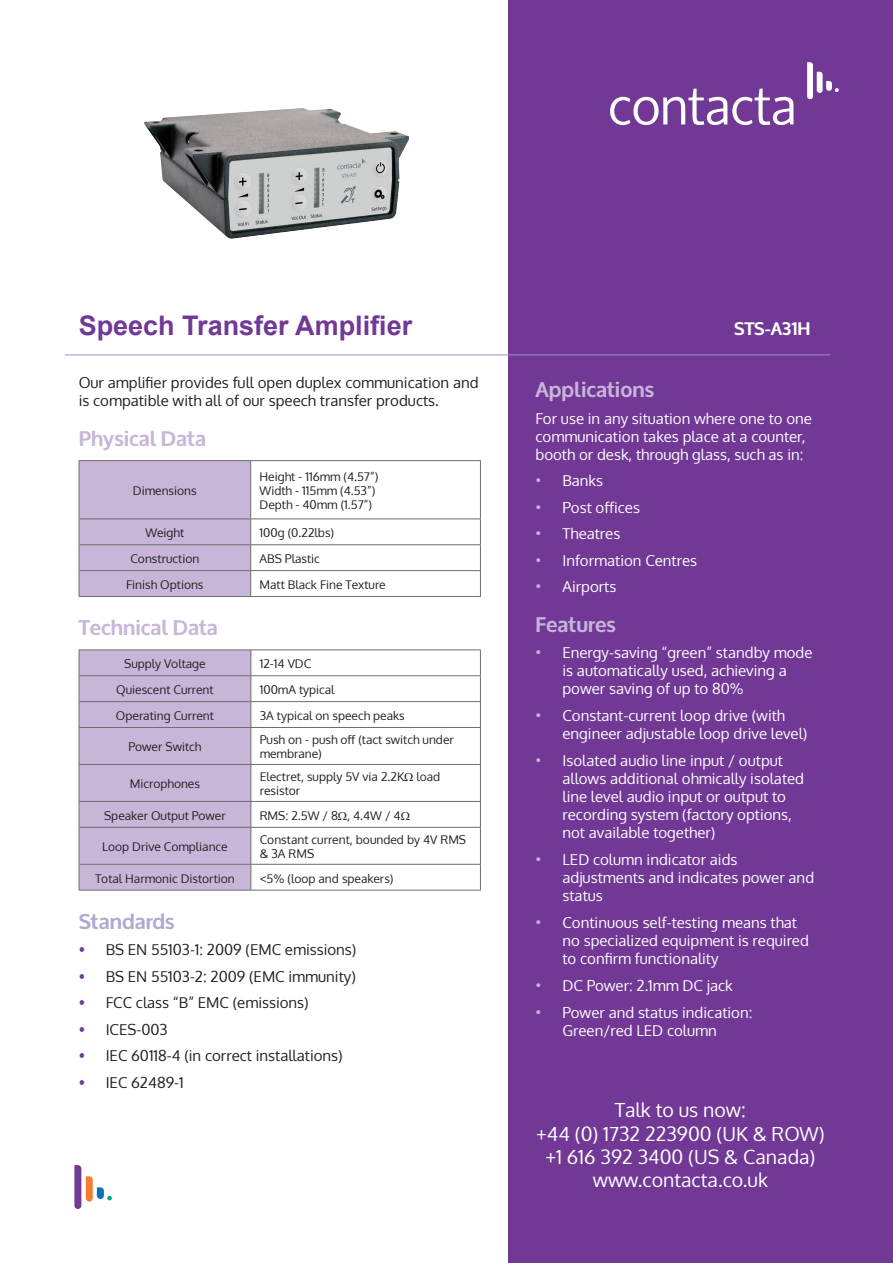
<style>
.page{position:relative;width:893px;height:1263px;background:#fff}
.page>*{position:absolute;margin:0;border:0;box-sizing:border-box;transform-origin:0 0}
.t1{font:700 27px "Arial";color:#713896}
.t2{font:700 21px "Oxygen";color:#c7b6d8}
.t3{font:700 21px "Oxygen";color:#b0a9d2}
.t4{font:700 21px "Oxygen";color:#c6b5d8}
.t5{font:19.5px "Oxygen";color:#fff}
.t6{font:700 18px "Oxygen";color:#fff}
.Paragraph_Style_1{font:15px/18px "Oxygen";color:#fff}
.t7{font:15px/18px "Oxygen";color:#231f20}
.t8{font:12px/14.4px "Oxygen";color:#231f20}
.s1{color:#713896}
.s2{font-weight:300;color:#c7b6d8}
</style>
<div class="page">
<div style="left:508px;top:0;width:385px;height:1263px;background:#713896"></div>
<hr style="left:79px;top:460px;width:172px;height:1px;background:#6d6d6e">
<hr style="left:79px;top:596px;width:172px;height:1px;background:#6d6d6e">
<hr style="left:251px;top:460px;width:230px;height:1px;background:#6d6d6e">
<hr style="left:480px;top:461px;width:1px;height:57px;background:#6d6d6e">
<hr style="left:251px;top:570px;width:230px;height:1px;background:#6d6d6e">
<hr style="left:251px;top:596px;width:230px;height:1px;background:#6d6d6e">
<hr style="left:251px;top:518px;width:230px;height:1px;background:#6d6d6e">
<div style="left:79px;top:461px;width:172px;height:135px;background:#c7b6d8"></div>
<svg style="left:480px;top:519px;width:1px;height:77px"></svg>
<hr style="left:251px;top:544px;width:230px;height:1px;background:#6d6d6e">
<svg style="left:74px;top:1165px;width:38px;height:44px"></svg>
<hr style="left:251px;top:675px;width:230px;height:1px;background:#6d6d6e">
<hr style="left:251px;top:701px;width:230px;height:1px;background:#6d6d6e">
<hr style="left:251px;top:727px;width:230px;height:1px;background:#6d6d6e">
<hr style="left:251px;top:764px;width:230px;height:1px;background:#6d6d6e">
<hr style="left:251px;top:801px;width:230px;height:1px;background:#6d6d6e">
<hr style="left:251px;top:827px;width:230px;height:1px;background:#6d6d6e">
<hr style="left:251px;top:864px;width:230px;height:1px;background:#6d6d6e">
<hr style="left:79px;top:649px;width:172px;height:1px;background:#6d6d6e">
<hr style="left:251px;top:649px;width:230px;height:1px;background:#6d6d6e">
<svg style="left:480px;top:650px;width:1px;height:77px"></svg>
<hr style="left:480px;top:728px;width:1px;height:36px;background:#6d6d6e">
<hr style="left:480px;top:765px;width:1px;height:36px;background:#6d6d6e">
<svg style="left:480px;top:802px;width:1px;height:25px"></svg>
<hr style="left:480px;top:828px;width:1px;height:36px;background:#6d6d6e">
<div style="left:79px;top:650px;width:172px;height:240px;background:#c7b6d8"></div>
<svg style="left:480px;top:865px;width:1px;height:25px"></svg>
<hr style="left:79px;top:890px;width:172px;height:1px;background:#6d6d6e">
<hr style="left:251px;top:890px;width:230px;height:1px;background:#6d6d6e">
<img style="left:144px;top:108px;width:265px;height:131px">
<svg style="left:610px;top:89px;width:183px;height:36px"></svg>
<svg style="left:807px;top:62px;width:32px;height:37px"></svg>
<hr style="left:65px;top:355px;width:765px;height:1px;background:#a98dc1">
<p class="t1" style="left:79px;top:306px;width:335px">Speech Transfer Amplifier</p>
<p class="t7" style="left:79px;top:373px;width:401px">Our amplifier provides full open duplex communication and is compatible with all of our speech transfer products.</p>
<p class="t2" style="left:79px;top:425px;width:129px">Physical Data</p>
<p class="t8" style="left:133px;top:484px;width:65px">Dimensions</p>
<p class="t8" style="left:260px;top:469px;width:120px">Height - 116mm (4.57”)<br>Width - 115mm (4.53”)<br>Depth - 40mm (1.57”)</p>
<p class="t8" style="left:146px;top:526px;width:40px">Weight</p>
<p class="t8" style="left:260px;top:526px;width:76px">100g (0.22lbs)</p>
<p class="t8" style="left:130px;top:551px;width:70px">Construction</p>
<p class="t8" style="left:260px;top:551px;width:62px">ABS Plastic</p>
<p class="t8" style="left:126px;top:577px;width:79px">Finish Options</p>
<p class="t8" style="left:260px;top:577px;width:128px">Matt Black Fine Texture</p>
<p class="t2" style="left:79px;top:614px;width:141px">Technical Data</p>
<p class="t8" style="left:124px;top:657px;width:83px">Supply Voltage</p>
<p class="t8" style="left:260px;top:657px;width:53px">12-14 VDC</p>
<p class="t8" style="left:116px;top:682px;width:99px">Quiescent Current</p>
<p class="t8" style="left:260px;top:682px;width:76px">100mA typical</p>
<p class="t8" style="left:116px;top:708px;width:100px">Operating Current</p>
<p class="t8" style="left:260px;top:708px;width:147px">3A typical on speech peaks</p>
<p class="t8" style="left:129px;top:740px;width:74px">Power Switch</p>
<p class="t8" style="left:260px;top:732px;width:196px">Push on - push off (tact switch under membrane)</p>
<p class="t8" style="left:130px;top:777px;width:72px">Microphones</p>
<p class="t8" style="left:260px;top:769px;width:182px">Electret, supply 5V via 2.2K load resistor</p>
<p class="t8" style="left:104px;top:808px;width:123px">Speaker Output Power</p>
<p class="t8" style="left:260px;top:808px;width:142px">RMS: 2.5W / 8 , 4.4W / 4</p>
<p class="t8" style="left:102px;top:839px;width:127px">Loop Drive Compliance</p>
<p class="t8" style="left:260px;top:832px;width:208px">Constant current, bounded by 4V RMS &amp; 3A RMS</p>
<p class="t8" style="left:95px;top:871px;width:141px">Total Harmonic Distortion</p>
<p class="t8" style="left:260px;top:871px;width:135px">&lt;5% (loop and speakers)</p>
<p class="t3" style="left:79px;top:908px;width:97px">Standards</p>
<p class="t7" style="left:79px;top:941px;width:279px"><span class="s1">•</span> BS EN 55103-1: 2009 (EMC emissions)</p>
<p class="t7" style="left:79px;top:967px;width:279px"><span class="s1">•</span> BS EN 55103-2: 2009 (EMC immunity)</p>
<p class="t7" style="left:79px;top:994px;width:232px"><span class="s1">•</span> FCC class “B” EMC (emissions)</p>
<p class="t7" style="left:79px;top:1020px;width:90px"><span class="s1">•</span> ICES-003</p>
<p class="t7" style="left:79px;top:1047px;width:266px"><span class="s1">•</span> IEC 60118-4 (in correct installations)</p>
<p class="t7" style="left:79px;top:1073px;width:107px"><span class="s1">•</span> IEC 62489-1</p>
<p class="t6" style="left:734px;top:317px;width:78px">STS-A31H</p>
<p class="t2" style="left:535px;top:377px;width:120px">Applications</p>
<p class="Paragraph_Style_1" style="left:535px;top:409px;width:278px">For use in any situation where one to one communication takes place at a counter, booth or desk, through glass, such as in:</p>
<p class="Paragraph_Style_1" style="left:535px;top:472px;width:69px"><span class="s2">•</span> Banks</p>
<p class="Paragraph_Style_1" style="left:535px;top:498px;width:106px"><span class="s2">•</span> Post offices</p>
<p class="Paragraph_Style_1" style="left:535px;top:525px;width:86px"><span class="s2">•</span> Theatres</p>
<p class="Paragraph_Style_1" style="left:535px;top:551px;width:163px"><span class="s2">•</span> Information Centres</p>
<p class="Paragraph_Style_1" style="left:535px;top:578px;width:82px"><span class="s2">•</span> Airports</p>
<p class="t4" style="left:535px;top:611px;width:82px">Features</p>
<p class="Paragraph_Style_1" style="left:562px;top:644px;width:252px;text-indent:-27px"><span class="s2">•</span> Energy-saving “green” standby mode is automatically used, achieving a power saving of up to 80%</p>
<p class="Paragraph_Style_1" style="left:562px;top:707px;width:246px;text-indent:-27px"><span class="s2">•</span> Constant-current loop drive (with engineer adjustable loop drive level)</p>
<p class="Paragraph_Style_1" style="left:562px;top:752px;width:243px;text-indent:-27px"><span class="s2">•</span> Isolated audio line input / output allows additional ohmically isolated line level audio input or output to recording system (factory options, not available together)</p>
<p class="Paragraph_Style_1" style="left:562px;top:851px;width:253px;text-indent:-27px"><span class="s2">•</span> LED column indicator aids adjustments and indicates power and status</p>
<p class="Paragraph_Style_1" style="left:562px;top:914px;width:248px;text-indent:-27px"><span class="s2">•</span> Continuous self-testing means that no specialized equipment is required to confirm functionality</p>
<p class="Paragraph_Style_1" style="left:535px;top:977px;width:199px"><span class="s2">•</span> DC Power: 2.1mm DC jack</p>
<p class="Paragraph_Style_1" style="left:535px;top:1004px;width:218px;text-align:center"><span class="s2">•</span> Power and status indication:<br>Green/red LED column</p>
<p class="t5" style="left:615px;top:1097px;width:132px">Talk to us now:</p>
<p class="t5" style="left:536px;top:1120px;width:290px">+44 (0) 1732 223900 (UK &amp; ROW)</p>
<p class="t5" style="left:545px;top:1144px;width:272px">+1 616 392 3400 (US &amp; Canada)</p>
<p class="t5" style="left:593px;top:1167px;width:177px">www.contacta.co.uk</p>
</div>
